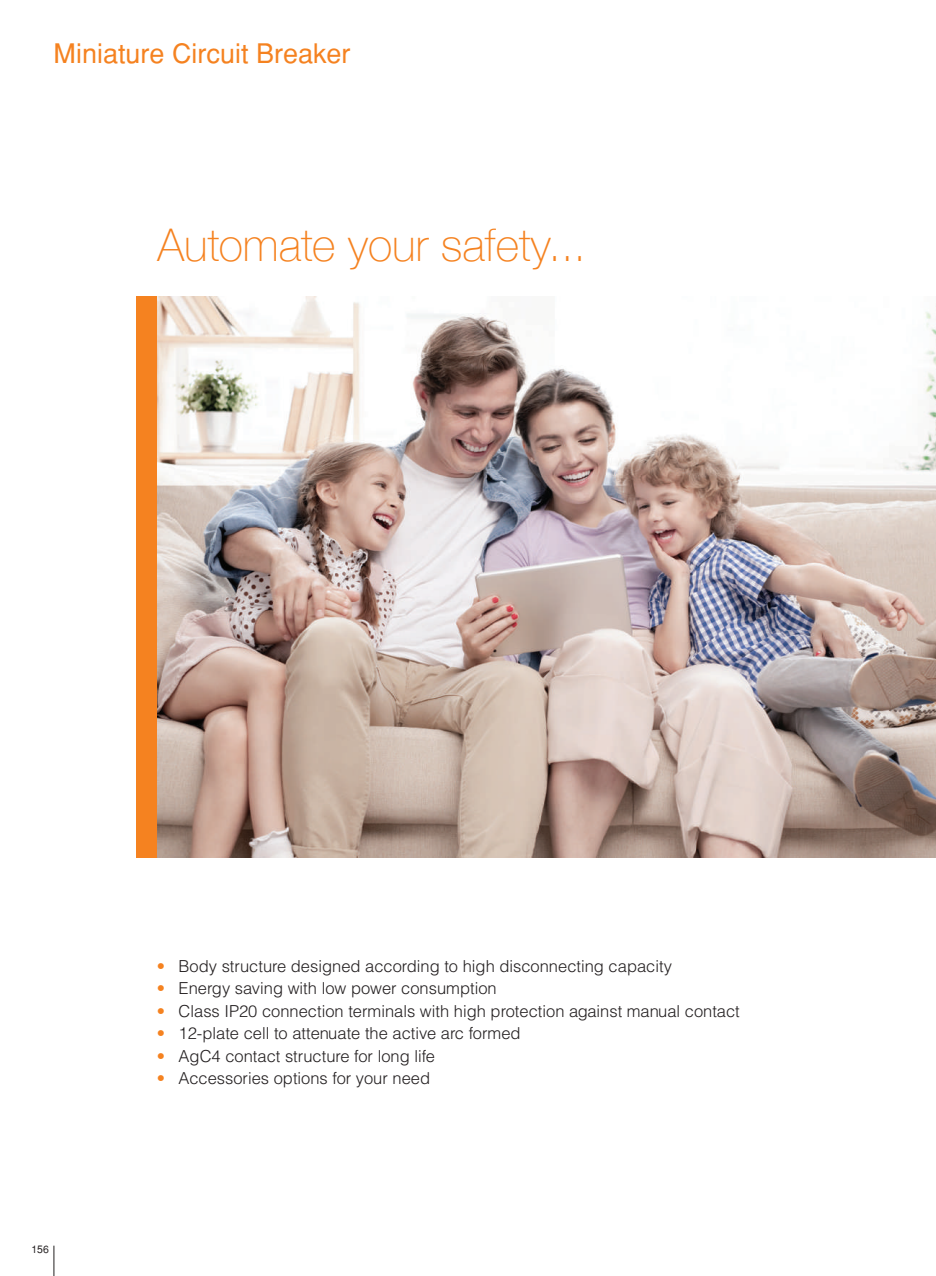
<style>
.page{position:relative;width:936px;height:1276px;background:#fff}
.page>*{position:absolute;margin:0;border:0;box-sizing:border-box;transform-origin:0 0}
.t1{font:100 45px "Helvetica Neue";color:#f58220}
.t2{font:27px "Helvetica Normal Tr";color:#f58220}
.t3{font:16.5px "Helvetica Light Normal Tr";color:#231f20}
.t4{font:10.5px "Helvetica Normal Tr";color:#231f20}
.s1{color:#f58220}
</style>
<div class="page">
<hr style="left:54px;top:1245px;width:1px;height:31px;background:#231f20">
<div style="left:136px;top:296px;width:21px;height:562px;background:#f58220"></div>
<img style="left:157px;top:296px;width:757px;height:562px">
<img style="left:914px;top:311px;width:21px;height:547px">
<h2 class="t2" style="left:54px;top:37px;width:298px">Miniature Circuit Breaker</h2>
<h1 class="t1" style="left:158px;top:211px;width:430px">Automate your safety...</h1>
<p class="t4" style="left:31px;top:1243px;width:19px">156</p>
<p class="t3" style="left:157px;top:955px;width:516px"><span class="s1">•</span> Body structure designed according to high disconnecting capacity</p>
<p class="t3" style="left:157px;top:978px;width:341px"><span class="s1">•</span> Energy saving with low power consumption</p>
<p class="t3" style="left:157px;top:1000px;width:584px"><span class="s1">•</span> Class IP20 connection terminals with high protection against manual contact</p>
<p class="t3" style="left:157px;top:1023px;width:365px"><span class="s1">•</span> 12-plate cell to attenuate the active arc formed</p>
<p class="t3" style="left:157px;top:1045px;width:280px"><span class="s1">•</span> AgC4 contact structure for long life</p>
<p class="t3" style="left:157px;top:1068px;width:275px"><span class="s1">•</span> Accessories options for your need</p>
</div>
